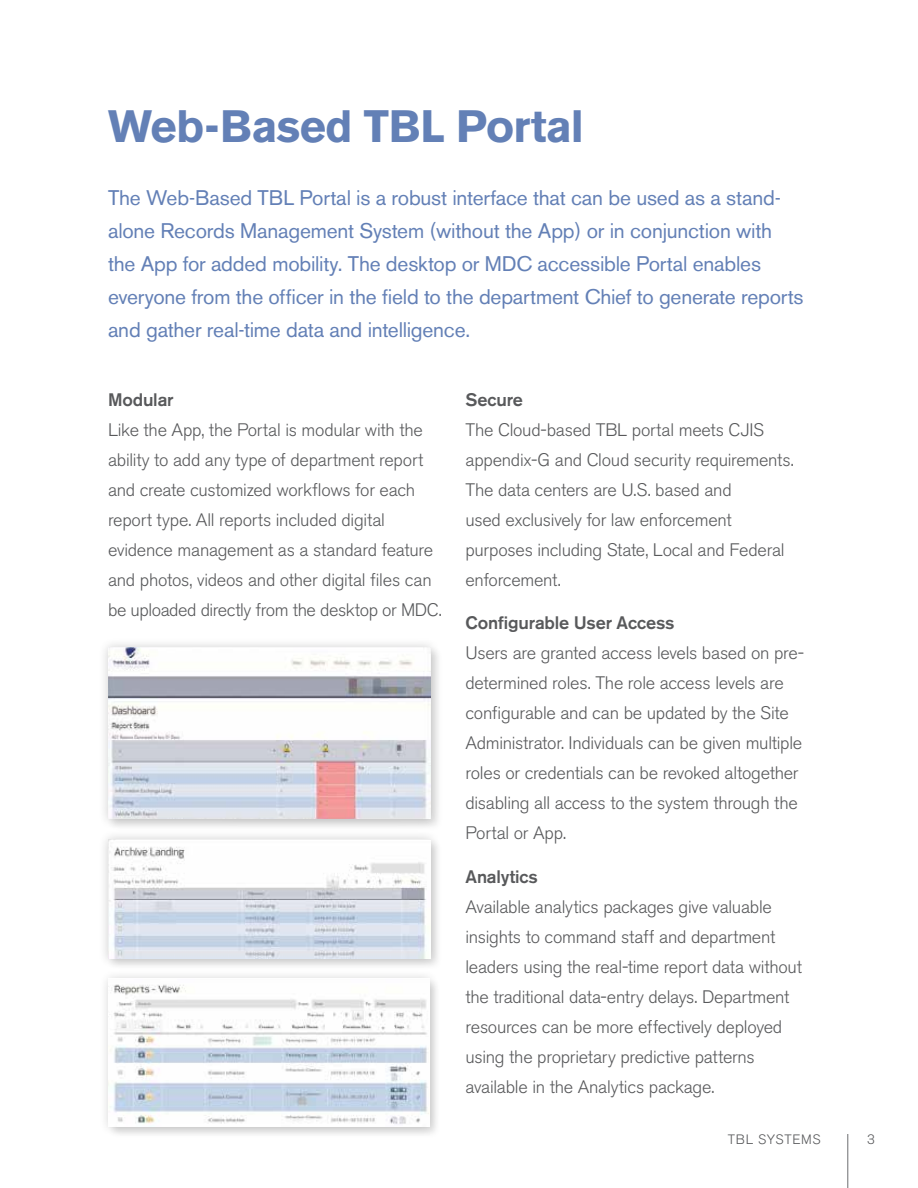
<style>
.page{position:relative;width:918px;height:1188px;background:#fff}
.page>*{position:absolute;margin:0;border:0;box-sizing:border-box;transform-origin:0 0}
.t1{font:700 45px "Akzidenz Grotesk BE";letter-spacing:-.015em;color:#6380b6}
.t2{font:21px/33px "Akzidenz Grotesk BE";letter-spacing:-.01em;color:#6380b6}
.t3{font:300 18px/30px "Akzidenz Grotesk BE";letter-spacing:-.015em;color:#58595b}
.t4{font:500 18px "Akzidenz Grotesk BE";letter-spacing:-.01em;color:#58595b}
.t5{font:300 13.5px "Akzidenz Grotesk BE";letter-spacing:.05em;color:#58595b}
</style>
<div class="page">
<hr style="left:847px;top:1134px;width:1px;height:54px;background:#6d6e71">
<div style="left:98px;top:829px;width:343px;height:140px;background:#000;opacity:.2"></div>
<img style="left:108px;top:840px;width:322px;height:119px">
<div style="left:99px;top:969px;width:341px;height:168px;background:#000;opacity:.2"></div>
<img style="left:109px;top:979px;width:320px;height:147px">
<div style="left:98px;top:637px;width:343px;height:193px;background:#000;opacity:.2"></div>
<img style="left:108px;top:647px;width:119px;height:172px">
<img style="left:227px;top:647px;width:204px;height:172px">
<h1 class="t1" style="left:108px;top:100px;width:478px">Web-Based TBL Portal</h1>
<p class="t2" style="left:108px;top:181px;width:697px">The Web-Based TBL Portal is a robust interface that can be used as a stand&shy;alone Records Management System (without the App) or in conjunction with the App for added mobility. The desktop or MDC accessible Portal enables everyone from the officer in the field to the department Chief to generate reports and gather real-time data and intelligence.</p>
<p class="t4" style="left:108px;top:388px;width:67px">Modular</p>
<p class="t3" style="left:108px;top:415px;width:335px">Like the App, the Portal is modular with the ability to add any type of department report and create customized workflows for each report type. All reports included digital evidence management as a standard feature and photos, videos and other digital files can be uploaded directly from the desktop or MDC.</p>
<p class="t4" style="left:465px;top:388px;width:59px">Secure</p>
<p class="t3" style="left:465px;top:415px;width:330px">The Cloud-based TBL portal meets CJIS appendix-G and Cloud security requirements.<br>The data centers are U.S. based and<br>used exclusively for law enforcement purposes including State, Local and Federal enforcement.</p>
<p class="t4" style="left:465px;top:612px;width:211px">Configurable User Access</p>
<p class="t3" style="left:465px;top:638px;width:340px">Users are granted access levels based on pre&shy;determined roles. The role access levels are configurable and can be updated by the Site Administrator. Individuals can be given multiple roles or credentials can be revoked altogether disabling all access to the system through the Portal or App.</p>
<p class="t4" style="left:465px;top:866px;width:74px">Analytics</p>
<p class="t3" style="left:465px;top:892px;width:338px">Available analytics packages give valuable insights to command staff and department leaders using the real-time report data without the traditional data-entry delays. Department resources can be more effectively deployed using the proprietary predictive patterns available in the Analytics package.</p>
<p class="t5" style="left:728px;top:1132px;width:94px">TBL SYSTEMS</p>
<p class="t5" style="left:867px;top:1132px;width:9px">3</p>
</div>
